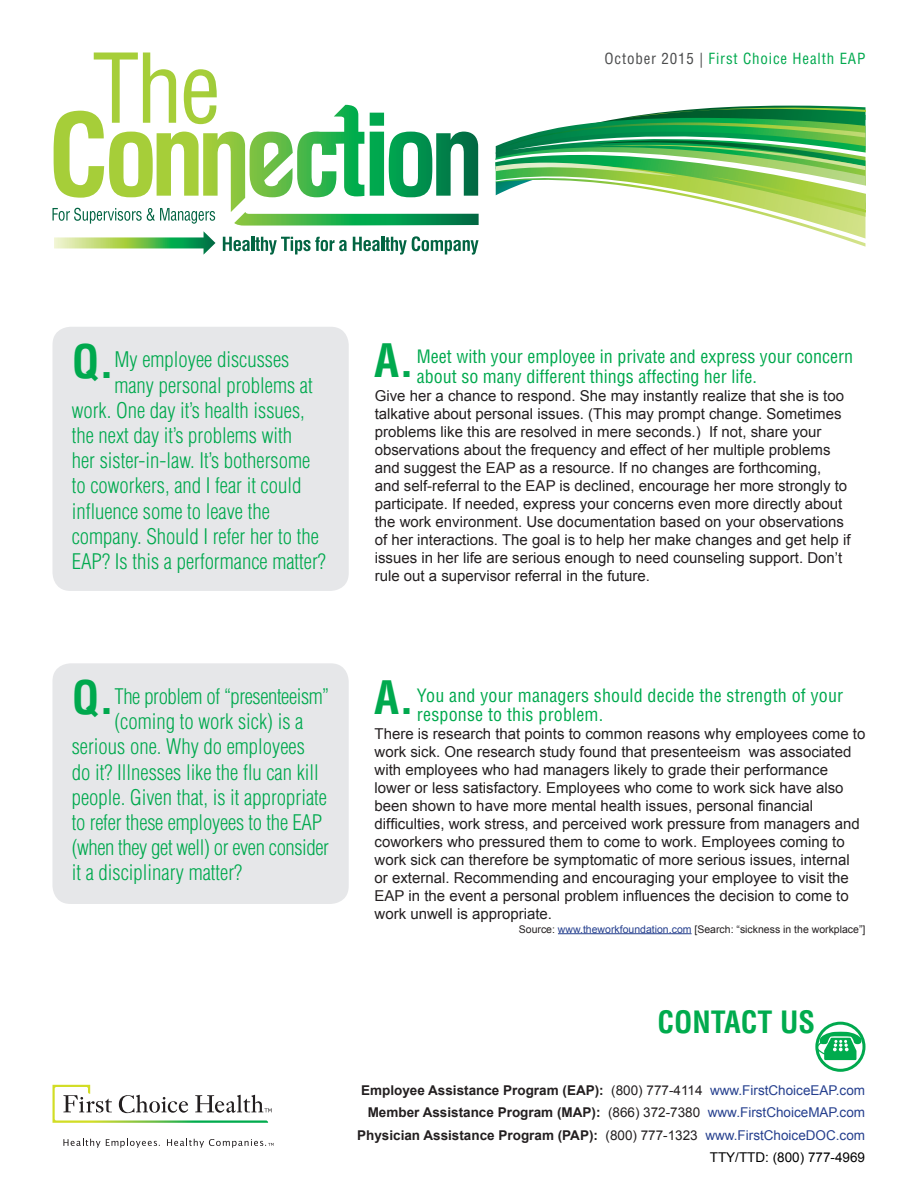
<style>
.page{position:relative;width:918px;height:1188px;background:#fff}
.page>*{position:absolute;margin:0;border:0;box-sizing:border-box;transform-origin:0 0}
.t1{font:700 condensed 45px "Helvetica";color:#00a94e}
.t2{font:700 condensed 30px "Helvetica";color:#00ab4d}
.t3{font:300 condensed 21px "Helvetica";color:#00a94e}
.t4{font:300 condensed 21px "Helvetica";letter-spacing:-.02em;color:#00a94e}
.t5{font:condensed 18px/19.5px "Helvetica";color:#00a94e}
.t6{font:15px/18px "Arial";color:#231f20}
.t7{font:condensed 15px "Helvetica";letter-spacing:.055em;color:#00a94e}
.t8{font:700 13.5px/22.5px "Arial";color:#231f20;text-align:right}
.t9{font:10.5px "Arial";color:#231f20}
.s1{color:#4b4c4d}
.s2{color:#253f8e}
.s3{font-weight:400}
.s4{font-weight:400;color:#253f8e}
.s5{font-weight:400;color:#000}
</style>
<div class="page">
<svg style="left:52px;top:1085px;width:220px;height:38px"></svg>
<svg style="left:63px;top:1139px;width:97px;height:9px"></svg>
<svg style="left:167px;top:1139px;width:107px;height:9px"></svg>
<svg style="left:816px;top:1032px;width:46px;height:28px"></svg>
<div style="left:815px;top:1022px;width:51px;height:50px;border:3px solid #00a94e;border-radius:50%"></div>
<svg style="left:496px;top:105px;width:370px;height:142px"></svg>
<svg style="left:54px;top:52px;width:424px;height:146px"></svg>
<svg style="left:223px;top:237px;width:124px;height:18px"></svg>
<svg style="left:353px;top:236px;width:126px;height:19px"></svg>
<svg style="left:54px;top:231px;width:161px;height:24px"></svg>
<svg style="left:52px;top:208px;width:163px;height:16px"></svg>
<div style="left:52px;top:663px;width:297px;height:241px;background:#e6e7e9;border-radius:18px"></div>
<hr style="left:558px;top:933px;width:134px;height:1px;background:#253f8e">
<div style="left:52px;top:327px;width:297px;height:264px;background:#e6e7e9;border-radius:18px"></div>
<p class="t7" style="left:605px;top:50px;width:262px"><span class="s1">October 2015 |</span> First Choice Health EAP</p>
<h1 class="t1" style="left:72px;top:334px;width:44px">Q.</h1>
<h1 class="t1" style="left:374px;top:332px;width:42px">A.</h1>
<p class="t5" style="left:417px;top:347px;width:438px">Meet with your employee in private and express your concern about so many different things affecting her life.</p>
<p class="t6" style="left:375px;top:387px;width:477px">Give her a chance to respond. She may instantly realize that she is too talkative about personal issues. (This may prompt change. Sometimes problems like this are resolved in mere seconds.) If not, share your observations about the frequency and effect of her multiple problems and suggest the EAP as a resource. If no changes are forthcoming,<br>and self-referral to the EAP is declined, encourage her more strongly to participate. If needed, express your concerns even more directly about the work environment. Use documentation based on your observations of her interactions. The goal is to help her make changes and get help if issues in her life are serious enough to need counseling support. Don’t rule out a supervisor referral in the future.</p>
<h3 class="t3" style="left:114px;top:347px;width:176px">My employee discusses</h3>
<h3 class="t3" style="left:114px;top:372px;width:200px">many personal problems at</h3>
<h3 class="t3" style="left:72px;top:397px;width:235px">work. One day it’s health issues,</h3>
<h3 class="t3" style="left:72px;top:422px;width:222px">the next day it’s problems with</h3>
<h3 class="t3" style="left:72px;top:447px;width:240px">her sister-in-law. It’s bothersome</h3>
<h3 class="t3" style="left:72px;top:473px;width:231px">to coworkers, and I fear it could</h3>
<h3 class="t3" style="left:72px;top:498px;width:200px">influence some to leave the</h3>
<h3 class="t3" style="left:72px;top:523px;width:249px">company. Should I refer her to the</h3>
<h3 class="t3" style="left:72px;top:548px;width:256px">EAP? Is this a performance matter?</h3>
<h1 class="t1" style="left:72px;top:670px;width:44px">Q.</h1>
<h1 class="t1" style="left:374px;top:670px;width:42px">A.</h1>
<p class="t5" style="left:417px;top:685px;width:428px">You and your managers should decide the strength of your response to this problem.</p>
<p class="t6" style="left:375px;top:725px;width:492px">There is research that points to common reasons why employees come to work sick. One research study found that presenteeism was associated with employees who had managers likely to grade their performance lower or less satisfactory. Employees who come to work sick have also been shown to have more mental health issues, personal financial difficulties, work stress, and perceived work pressure from managers and coworkers who pressured them to come to work. Employees coming to work sick can therefore be symptomatic of more serious issues, internal or external. Recommending and encouraging your employee to visit the EAP in the event a personal problem influences the decision to come to work unwell is appropriate.</p>
<p class="t9" style="left:519px;top:922px;width:348px">Source: <span class="s2">www.theworkfoundation.com</span> [Search: “sickness in the workplace”]</p>
<h3 class="t4" style="left:114px;top:683px;width:217px">The problem of “presenteeism”</h3>
<h3 class="t3" style="left:114px;top:709px;width:190px">(coming to work sick) is a</h3>
<h3 class="t3" style="left:72px;top:734px;width:235px">serious one. Why do employees</h3>
<h3 class="t3" style="left:72px;top:759px;width:249px">do it? Illnesses like the flu can kill</h3>
<h3 class="t3" style="left:72px;top:784px;width:257px">people. Given that, is it appropriate</h3>
<h3 class="t3" style="left:72px;top:809px;width:252px">to refer these employees to the EAP</h3>
<h3 class="t4" style="left:72px;top:835px;width:259px">(when they get well) or even consider</h3>
<h3 class="t3" style="left:72px;top:860px;width:172px">it a disciplinary matter?</h3>
<h2 class="t2" style="left:657px;top:1003px;width:159px">CONTACT US</h2>
<p class="t8" style="left:357px;top:1079px;width:509px">Employee Assistance Program (EAP): <span class="s3">(800) 777-4114</span> <span class="s4">www.FirstChoiceEAP.com </span>Member Assistance Program (MAP): <span class="s3">(866) 372-7380</span> <span class="s4">www.FirstChoiceMAP.com </span>Physician Assistance Program (PAP): <span class="s3">(800) 777-1323</span> <span class="s4">www.FirstChoiceDOC.com </span><span class="s5">TTY/TTD: (800) 777-4969</span></p>
</div>
